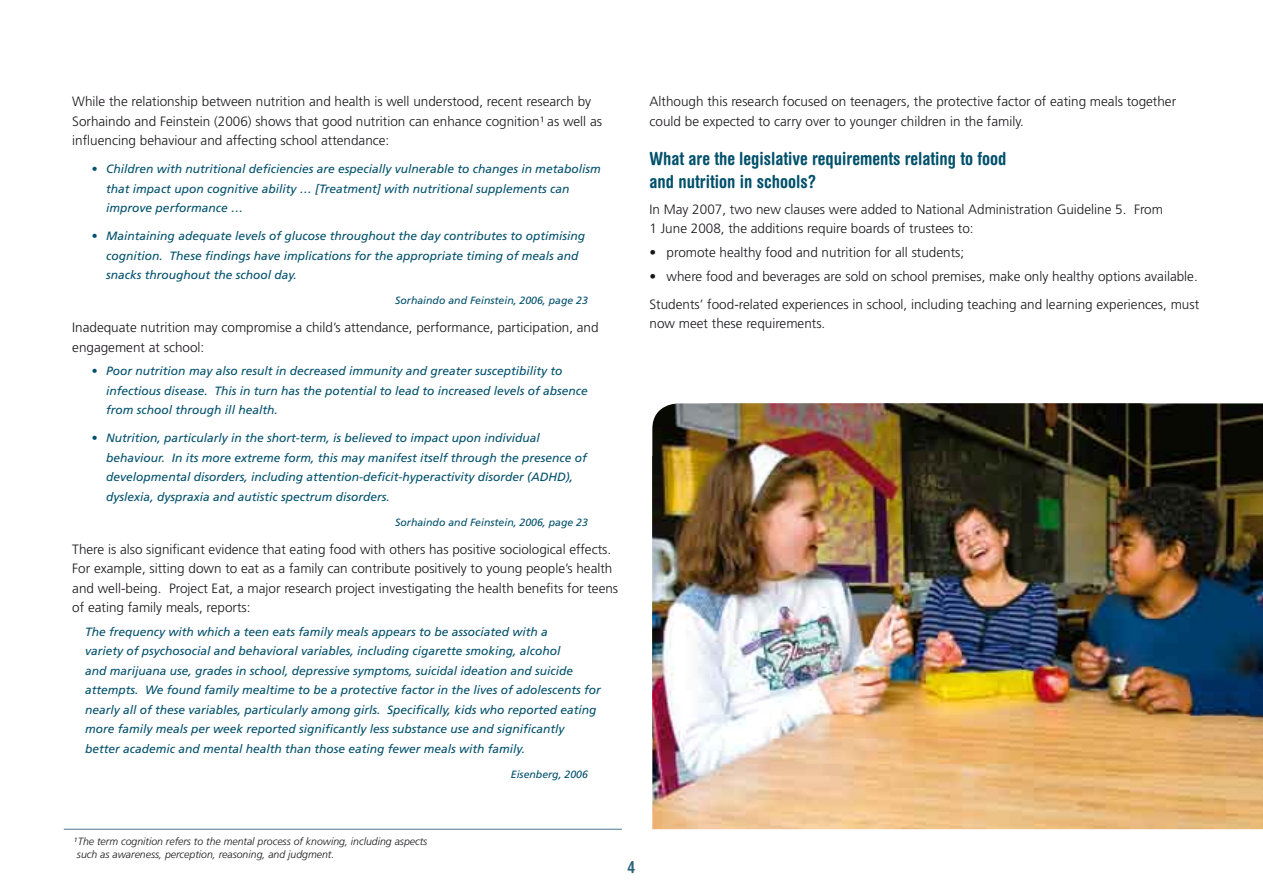
<style>
.page{position:relative;width:1263px;height:893px;background:#fff}
.page>*{position:absolute;margin:0;border:0;box-sizing:border-box;transform-origin:0 0}
.t1{font:700 condensed 18px/22.5px "Helvetica Rounded";color:#00506b}
.t2{font:300 13.5px/19.5px "Maori Frutiger";color:#1a171b}
.t3{font:italic 12px/19.5px "Maori Frutiger";color:#00506b}
.t4{font:italic 300 10.5px/13.5px "Maori Frutiger";color:#1a171b}
.t5{font:italic 10.5px "Maori Frutiger";color:#00506b}
</style>
<div class="page">
<hr style="left:64px;top:829px;width:558px;height:1px;background:#487790">
<img style="left:652px;top:403px;width:611px;height:426px">
<img style="left:652px;top:403px;width:513px;height:357px;border-radius:26px">
<p class="t2" style="left:72px;top:92px;width:531px">While the relationship between nutrition and health is well understood, recent research by<br>Sorhaindo and Feinstein (2006) shows that good nutrition can enhance cognition¹ as well as influencing behaviour and affecting school attendance:</p>
<p class="t3" style="left:106px;top:159px;width:496px;text-indent:-15px">• Children with nutritional deficiencies are especially vulnerable to changes in metabolism that impact upon cognitive ability … [Treatment] with nutritional supplements can improve performance …</p>
<p class="t3" style="left:106px;top:226px;width:480px;text-indent:-15px">• Maintaining adequate levels of glucose throughout the day contributes to optimising cognition. These findings have implications for the appropriate timing of meals and snacks throughout the school day.</p>
<p class="t5" style="left:395px;top:294px;width:194px">Sorhaindo and Feinstein, 2006, page 23</p>
<p class="t2" style="left:72px;top:318px;width:528px">Inadequate nutrition may compromise a child’s attendance, performance, participation, and engagement at school:</p>
<p class="t3" style="left:106px;top:361px;width:483px;text-indent:-15px">• Poor nutrition may also result in decreased immunity and greater susceptibility to infectious disease. This in turn has the potential to lead to increased levels of absence from school through ill health.</p>
<p class="t3" style="left:106px;top:428px;width:482px;text-indent:-15px">• Nutrition, particularly in the short-term, is believed to impact upon individual behaviour. In its more extreme form, this may manifest itself through the presence of developmental disorders, including attention-deficit-hyperactivity disorder (ADHD), dyslexia, dyspraxia and autistic spectrum disorders.</p>
<p class="t5" style="left:395px;top:516px;width:194px">Sorhaindo and Feinstein, 2006, page 23</p>
<p class="t2" style="left:72px;top:539px;width:547px">There is also significant evidence that eating food with others has positive sociological effects.<br>For example, sitting down to eat as a family can contribute positively to young people’s health and well-being. Project Eat, a major research project investigating the health benefits for teens of eating family meals, reports:</p>
<p class="t3" style="left:85px;top:622px;width:517px">The frequency with which a teen eats family meals appears to be associated with a<br>variety of psychosocial and behavioral variables, including cigarette smoking, alcohol<br>and marijuana use, grades in school, depressive symptoms, suicidal ideation and suicide attempts. We found family mealtime to be a protective factor in the lives of adolescents for nearly all of these variables, particularly among girls. Specifically, kids who reported eating more family meals per week reported significantly less substance use and significantly better academic and mental health than those eating fewer meals with family.</p>
<p class="t5" style="left:511px;top:768px;width:79px">Eisenberg, 2006</p>
<p class="t4" style="left:77px;top:834px;width:352px;text-indent:-3px">¹The term cognition refers to the mental process of knowing, including aspects such as awareness, perception, reasoning, and judgment.</p>
<p class="t2" style="left:649px;top:92px;width:528px">Although this research focused on teenagers, the protective factor of eating meals together could be expected to carry over to younger children in the family.</p>
<h1 class="t1" style="left:649px;top:147px;width:358px">What are the legislative requirements relating to food and nutrition in schools?</h1>
<p class="t2" style="left:649px;top:199px;width:515px">In May 2007, two new clauses were added to National Administration Guideline 5. From<br>1 June 2008, the additions require boards of trustees to:</p>
<p class="t2" style="left:649px;top:242px;width:316px">• promote healthy food and nutrition for all students;</p>
<p class="t2" style="left:649px;top:262px;width:551px;line-height:28px">• where food and beverages are sold on school premises, make only healthy options available.<br>Students’ food-related experiences in school, including teaching and learning experiences, must</p>
<p class="t2" style="left:649px;top:314px;width:177px">now meet these requirements.</p>
</div>
